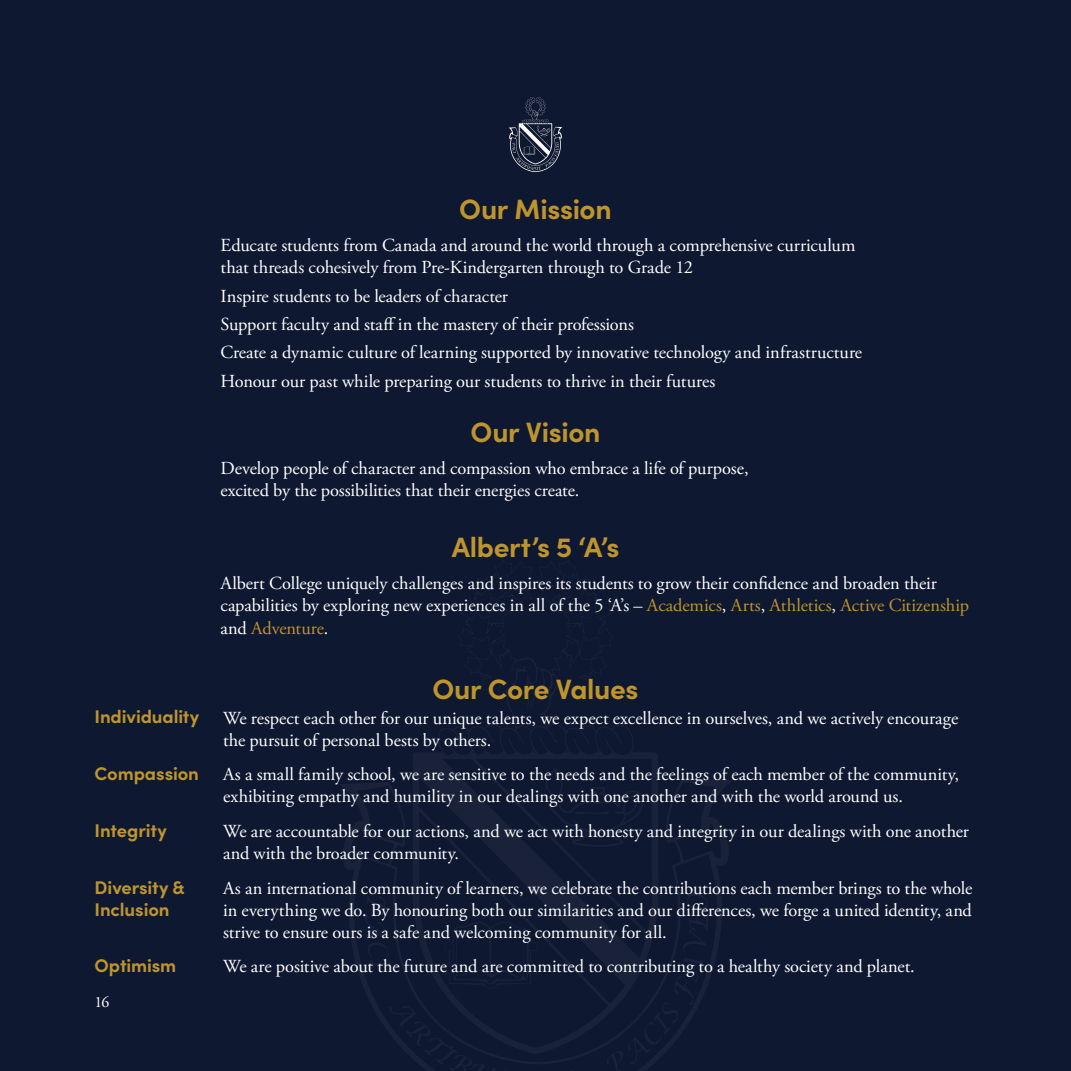
<style>
.page{position:relative;width:1071px;height:1071px;background:#0f1831}
.page>*{position:absolute;margin:0;border:0;box-sizing:border-box;transform-origin:0 0}
.t1{font:700 28px "Sofia Pro";letter-spacing:-.015em;color:#be952d}
.t2{font:18.38px/22.1px "Adobe Garamond Pro";letter-spacing:-.005em;color:#fff}
.t3{font:700 18.38px/22.1px "Sofia Pro";letter-spacing:-.005em;color:#be952d}
.t4{font:15.75px "Adobe Garamond Pro";color:#fff}
.s1{color:#be952d}
</style>
<div class="page">
<svg style="left:413px;top:597px;width:245px;height:181px"></svg>
<svg style="left:341px;top:778px;width:389px;height:286px"></svg>
<svg style="left:444px;top:921px;width:94px;height:68px"></svg>
<svg style="left:526px;top:684px;width:7px;height:26px"></svg>
<svg style="left:365px;top:895px;width:27px;height:74px"></svg>
<svg style="left:606px;top:892px;width:102px;height:179px"></svg>
<svg style="left:389px;top:1006px;width:122px;height:65px"></svg>
<svg style="left:545px;top:768px;width:99px;height:79px"></svg>
<svg style="left:509px;top:97px;width:53px;height:75px"></svg>
<p class="t3" style="left:94px;top:705px;width:106px">Individuality</p>
<p class="t3" style="left:94px;top:761px;width:106px">Compassion</p>
<p class="t3" style="left:94px;top:818px;width:74px">Integrity</p>
<p class="t3" style="left:94px;top:875px;width:92px">Diversity &amp;<br>Inclusion</p>
<p class="t3" style="left:94px;top:953px;width:83px">Optimism</p>
<p class="t4" style="left:94px;top:993px;width:16px">16</p>
<p class="t1" style="left:459px;top:188px;width:154px">Our Mission</p>
<p class="t2" style="left:220px;top:235px;width:637px">Educate students from Canada and around the world through a comprehensive curriculum that threads cohesively from Pre-Kindergarten through to Grade 12</p>
<p class="t2" style="left:220px;top:286px;width:289px">Inspire students to be leaders of character</p>
<p class="t2" style="left:220px;top:314px;width:415px">Support faculty and staff in the mastery of their professions</p>
<p class="t2" style="left:220px;top:342px;width:643px">Create a dynamic culture of learning supported by innovative technology and infrastructure</p>
<p class="t2" style="left:220px;top:371px;width:496px">Honour our past while preparing our students to thrive in their futures</p>
<p class="t1" style="left:471px;top:410px;width:131px">Our Vision</p>
<p class="t2" style="left:220px;top:458px;width:530px">Develop people of character and compassion who embrace a life of purpose, excited by the possibilities that their energies create.</p>
<p class="t1" style="left:452px;top:526px;width:169px">Albert’s 5 ‘A’s</p>
<p class="t2" style="left:220px;top:573px;width:750px">Albert College uniquely challenges and inspires its students to grow their confidence and broaden their capabilities by exploring new experiences in all of the 5 ‘A’s – <span class="s1">Academics</span>, <span class="s1">Arts</span>, <span class="s1">Athletics</span>, <span class="s1">Active Citizenship </span>and <span class="s1">Adventure</span>.</p>
<p class="t1" style="left:432px;top:668px;width:208px">Our Core Values</p>
<p class="t2" style="left:223px;top:707px;width:737px">We respect each other for our unique talents, we expect excellence in ourselves, and we actively encourage the pursuit of personal bests by others.</p>
<p class="t2" style="left:223px;top:764px;width:738px">As a small family school, we are sensitive to the needs and the feelings of each member of the community, exhibiting empathy and humility in our dealings with one another and with the world around us.</p>
<p class="t2" style="left:223px;top:821px;width:748px">We are accountable for our actions, and we act with honesty and integrity in our dealings with one another and with the broader community.</p>
<p class="t2" style="left:223px;top:877px;width:751px;text-align:justify">As an international community of learners, we celebrate the contributions each member brings to the whole in everything we do. By honouring both our similarities and our differences, we forge a united identity, and strive to ensure ours is a safe and welcoming community for all.</p>
<p class="t2" style="left:223px;top:956px;width:693px">We are positive about the future and are committed to contributing to a healthy society and planet.</p>
</div>
